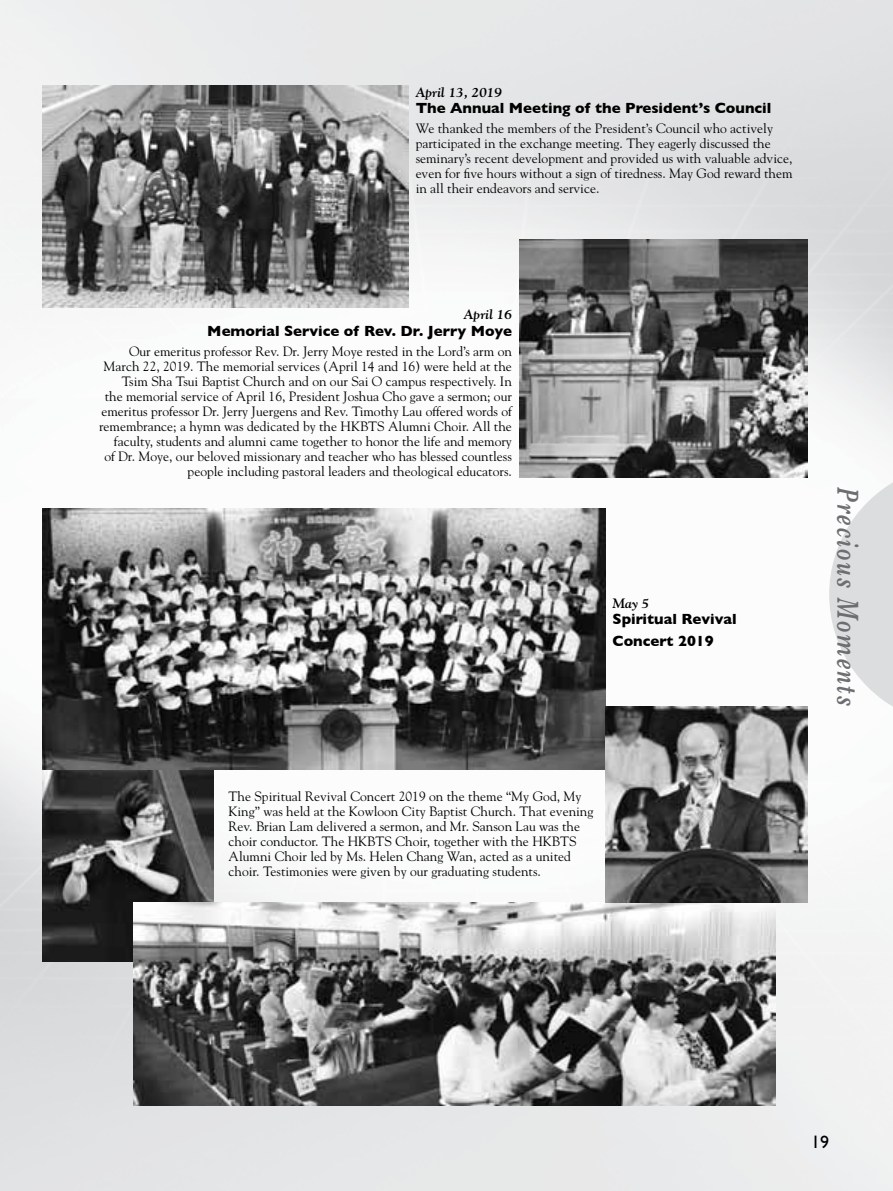
<style>
.page{position:relative;width:893px;height:1191px;background:#fff}
.page>*{position:absolute;margin:0;border:0;box-sizing:border-box;transform-origin:0 0}
.t1{font:italic 600 31.5px "Baskerville";letter-spacing:.1em;color:#6d6e71;scale:.7 1}
.t2{font:18px "Gill Sans";color:#000}
.t3{font:700 15px/21.3px "Gill Sans";color:#000}
.t4{font:13.5px/15px "Goudy";color:#000}
.t5{font:italic 700 13.5px "Goudy";color:#000}
</style>
<div class="page">
<img style="left:0;top:0;width:893px;height:1191px">
<img style="left:43px;top:769px;width:171px;height:192px">
<img style="left:43px;top:85px;width:365px;height:223px">
<img style="left:519px;top:240px;width:288px;height:237px">
<img style="left:43px;top:508px;width:562px;height:261px">
<img style="left:134px;top:902px;width:641px;height:204px">
<img style="left:605px;top:706px;width:203px;height:196px">
<svg style="left:829px;top:475px;width:64px;height:238px"></svg>
<p class="t5" style="left:416px;top:84px;width:88px">April 13, 2019</p>
<p class="t3" style="left:416px;top:97px;width:357px">The Annual Meeting of the President’s Council</p>
<p class="t4" style="left:416px;top:121px;width:378px">We thanked the members of the President’s Council who actively participated in the exchange meeting. They eagerly discussed the seminary’s recent development and provided us with valuable advice, even for five hours without a sign of tiredness. May God reward them in all their endeavors and service.</p>
<p class="t5" style="left:464px;top:306px;width:50px">April 16</p>
<p class="t3" style="left:207px;top:319px;width:306px">Memorial Service of Rev. Dr. Jerry Moye</p>
<p class="t4" style="left:99px;top:343px;width:414px;text-align:right">Our emeritus professor Rev. Dr. Jerry Moye rested in the Lord’s arm on March 22, 2019. The memorial services (April 14 and 16) were held at the Tsim Sha Tsui Baptist Church and on our Sai O campus respectively. In<br>the memorial service of April 16, President Joshua Cho gave a sermon; our emeritus professor Dr. Jerry Juergens and Rev. Timothy Lau offered words of remembrance; a hymn was dedicated by the HKBTS Alumni Choir. All the faculty, students and alumni came together to honor the life and memory<br>of Dr. Moye, our beloved missionary and teacher who has blessed countless people including pastoral leaders and theological educators.</p>
<p class="t5" style="left:612px;top:595px;width:38px">May 5</p>
<p class="t3" style="left:612px;top:608px;width:126px">Spiritual Revival<br>Concert 2019</p>
<p class="t4" style="left:229px;top:788px;width:366px">The Spiritual Revival Concert 2019 on the theme “My God, My King” was held at the Kowloon City Baptist Church. That evening Rev. Brian Lam delivered a sermon, and Mr. Sanson Lau was the choir conductor. The HKBTS Choir, together with the HKBTS Alumni Choir led by Ms. Helen Chang Wan, acted as a united choir. Testimonies were given by our graduating students.</p>
<h1 class="t1" style="left:869px;top:487px;width:314px;rotate:90deg">Precious Moments</h1>
<h2 class="t2" style="left:811px;top:1131px;width:19px">19</h2>
</div>
